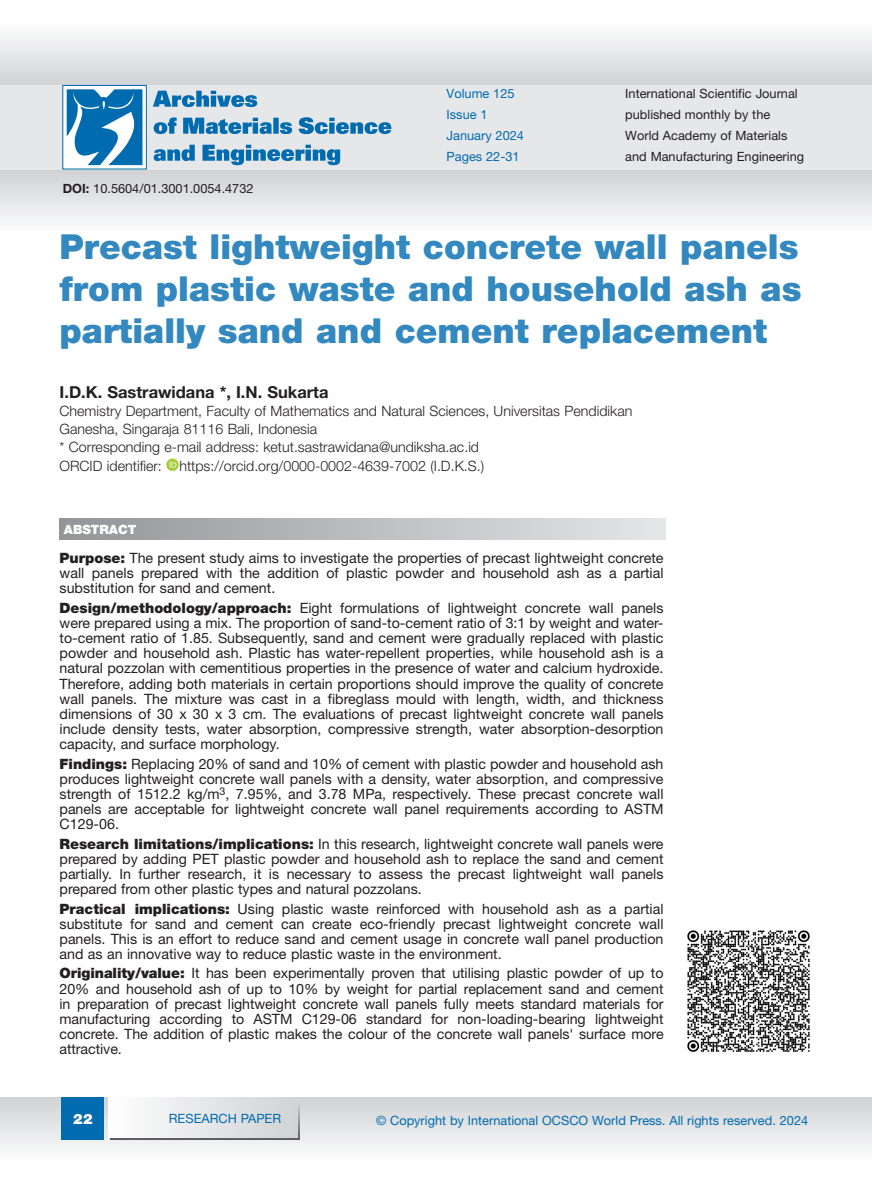
<style>
.page{position:relative;width:872px;height:1191px;background:#fff}
.page>*{position:absolute;margin:0;border:0;box-sizing:border-box;transform-origin:0 0}
.tytuł_artykułu{font:900 34.5px/42px "Helvetica Neue LT Pro";color:#3389bf;text-align:justify}
.autorzy{font:700 16.5px "Helvetica Neue LT Pro";color:#231f20}
.tekst_abstraktu{font:14.25px/15.1px "Helvetica Neue LT Pro";color:#231f20;text-align:justify}
.uczelnia{font:300 14.25px/18px "Helvetica Neue LT Pro";color:#231f20}
.t1{font:900 14.25px "Helvetica Neue LT Pro";color:#fff}
.t2{font:12.75px/21px "Helvetica Neue LT Pro";color:#231f20}
.t3{font:12.75px/21px "Helvetica Neue LT Pro";color:#006baf}
.t4{font:900 12.75px "Helvetica Neue LT Pro";color:#fff}
.s1{font-weight:700}
.s2{font-weight:900}
</style>
<div class="page">
<svg style="left:0;top:35px;width:871px;height:50px"></svg>
<svg style="left:0;top:1097px;width:871px;height:52px"></svg>
<div style="left:62px;top:1097px;width:42px;height:43px;background:#006baf"></div>
<div style="left:0;top:85px;width:871px;height:85px;background:#e6e7e9"></div>
<svg style="left:0;top:170px;width:871px;height:51px"></svg>
<svg style="left:154px;top:145px;width:186px;height:20px"></svg>
<svg style="left:154px;top:117px;width:237px;height:17px"></svg>
<svg style="left:153px;top:91px;width:104px;height:16px"></svg>
<div style="left:62px;top:85px;width:85px;height:84px;background:#fff;border:1px solid #006baf"></div>
<svg style="left:66px;top:89px;width:77px;height:77px"></svg>
<div style="left:111px;top:1099px;width:189px;height:41px;background:linear-gradient(to right,#fdfdfe,#d0d1d4)"></div>
<svg style="left:108px;top:1097px;width:190px;height:40px"></svg>
<svg style="left:166px;top:458px;width:13px;height:13px"></svg>
<svg style="left:170px;top:461px;width:6px;height:6px"></svg>
<div style="left:60px;top:518px;width:605px;height:21px;background:linear-gradient(to right,#939498,#e5e6e8)"></div>
<img style="left:687px;top:930px;width:123px;height:122px">
<p class="t2" style="left:63px;top:177px;width:192px"><span class="s1">DOI:</span> 10.5604/01.3001.0054.4732</p>
<p class="t3" style="left:446px;top:83px;width:79px">Volume 125<br>Issue 1<br>January 2024<br>Pages 22-31</p>
<p class="t2" style="left:625px;top:83px;width:180px">International Scientific Journal published monthly by the<br>World Academy of Materials and Manufacturing Engineering</p>
<p class="tytuł_artykułu" style="left:60px;top:225px;width:743px">Precast lightweight concrete wall panels from plastic waste and household ash as partially sand and cement replacement</p>
<p class="autorzy" style="left:60px;top:382px;width:270px">I.D.K. Sastrawidana *, I.N. Sukarta</p>
<p class="uczelnia" style="left:60px;top:402px;width:574px">Chemistry Department, Faculty of Mathematics and Natural Sciences, Universitas Pendidikan<br>Ganesha, Singaraja 81116 Bali, Indonesia</p>
<p class="uczelnia" style="left:60px;top:438px;width:421px">* Corresponding e-mail address: ketut.sastrawidana@undiksha.ac.id</p>
<p class="uczelnia" style="left:60px;top:456px;width:426px">ORCID identifier: https://orcid.org/0000-0002-4639-7002 (I.D.K.S.)</p>
<p class="t4" style="left:64px;top:521px;width:74px">ABSTRACT</p>
<p class="tekst_abstraktu" style="left:60px;top:550px;width:605px"><span class="s2">Purpose:</span> The present study aims to investigate the properties of precast lightweight concrete wall panels prepared with the addition of plastic powder and household ash as a partial substitution for sand and cement.</p>
<p class="tekst_abstraktu" style="left:60px;top:600px;width:605px"><span class="s2">Design/methodology/approach:</span> Eight formulations of lightweight concrete wall panels were prepared using a mix. The proportion of sand-to-cement ratio of 3:1 by weight and water&shy;to-cement ratio of 1.85. Subsequently, sand and cement were gradually replaced with plastic powder and household ash. Plastic has water-repellent properties, while household ash is a natural pozzolan with cementitious properties in the presence of water and calcium hydroxide.<br>Therefore, adding both materials in certain proportions should improve the quality of concrete wall panels. The mixture was cast in a fibreglass mould with length, width, and thickness dimensions of 30 x 30 x 3 cm. The evaluations of precast lightweight concrete wall panels include density tests, water absorption, compressive strength, water absorption-desorption capacity, and surface morphology.</p>
<p class="tekst_abstraktu" style="left:60px;top:755px;width:605px"><span class="s2">Findings:</span> Replacing 20% of sand and 10% of cement with plastic powder and household ash produces lightweight concrete wall panels with a density, water absorption, and compressive strength of 1512.2 kg/m<sup>3</sup>, 7.95%, and 3.78 MPa, respectively. These precast concrete wall panels are acceptable for lightweight concrete wall panel requirements according to ASTM C129-06.</p>
<p class="tekst_abstraktu" style="left:60px;top:835px;width:605px"><span class="s2">Research limitations/implications:</span> In this research, lightweight concrete wall panels were prepared by adding PET plastic powder and household ash to replace the sand and cement partially. In further research, it is necessary to assess the precast lightweight wall panels prepared from other plastic types and natural pozzolans.</p>
<p class="tekst_abstraktu" style="left:60px;top:900px;width:605px"><span class="s2">Practical implications:</span> Using plastic waste reinforced with household ash as a partial substitute for sand and cement can create eco-friendly precast lightweight concrete wall panels. This is an effort to reduce sand and cement usage in concrete wall panel production and as an innovative way to reduce plastic waste in the environment.</p>
<p class="tekst_abstraktu" style="left:60px;top:965px;width:605px"><span class="s2">Originality/value:</span> It has been experimentally proven that utilising plastic powder of up to 20% and household ash of up to 10% by weight for partial replacement sand and cement in preparation of precast lightweight concrete wall panels fully meets standard materials for manufacturing according to ASTM C129-06 standard for non-loading-bearing lightweight concrete. The addition of plastic makes the colour of the concrete wall panels' surface more attractive.</p>
<p class="t1" style="left:73px;top:1110px;width:21px">22</p>
<p class="t3" style="left:169px;top:1107px;width:114px">RESEARCH PAPER</p>
<p class="t3" style="left:376px;top:1109px;width:433px">© Copyright by International OCSCO World Press. All rights reserved. 2024</p>
</div>
